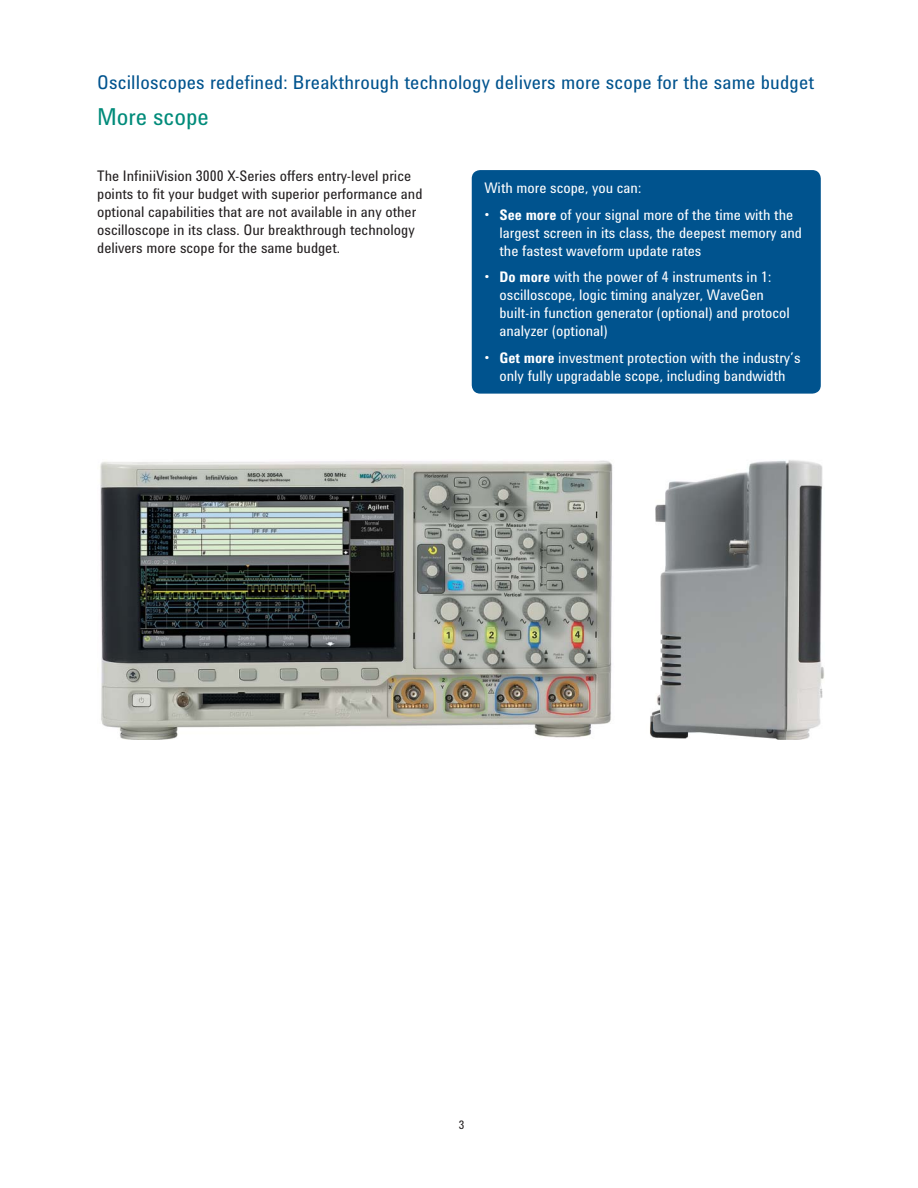
<style>
.page{position:relative;width:918px;height:1188px;background:#fff}
.page>*{position:absolute;margin:0;border:0;box-sizing:border-box;transform-origin:0 0}
.t1{font:24px "Agilent Condensed CFF";color:#008b7a}
.t2{font:19.5px "Agilent Condensed CFF";letter-spacing:.01em;color:#00538e}
.t3{font:15px/18px "Agilent Condensed CFF";color:#fff}
.t4{font:15px/18px "Agilent Condensed CFF";color:#231f20}
.t5{font:12px "Agilent Condensed CFF";color:#231f20}
.s1{font-weight:700}
</style>
<div class="page">
<img style="left:100px;top:460px;width:724px;height:280px">
<div style="left:472px;top:170px;width:349px;height:224px;background:#00538e;border-radius:9px"></div>
<h2 class="t2" style="left:97px;top:75px;width:719px">Oscilloscopes redefined: Breakthrough technology delivers more scope for the same budget</h2>
<h1 class="t1" style="left:97px;top:108px;width:113px">More scope</h1>
<p class="t4" style="left:97px;top:168px;width:327px">The InfiniiVision 3000 X-Series offers entry-level price points to fit your budget with superior performance and optional capabilities that are not available in any other oscilloscope in its class. Our breakthrough technology delivers more scope for the same budget.</p>
<p class="t3" style="left:485px;top:181px;width:158px">With more scope, you can:</p>
<p class="t3" style="left:500px;top:207px;width:304px;text-indent:-15px"><span class="s1">• See more</span> of your signal more of the time with the largest screen in its class, the deepest memory and the fastest waveform update rates</p>
<p class="t3" style="left:500px;top:270px;width:292px;text-indent:-15px"><span class="s1">• Do more</span> with the power of 4 instruments in 1: oscilloscope, logic timing analyzer, WaveGen built-in function generator (optional) and protocol analyzer (optional)</p>
<p class="t3" style="left:485px;top:350px;width:318px;text-align:center"><span class="s1">• Get more</span> investment protection with the industry’s only fully upgradable scope, including bandwidth</p>
<p class="t5" style="left:459px;top:1120px;width:7px">3</p>
</div>
